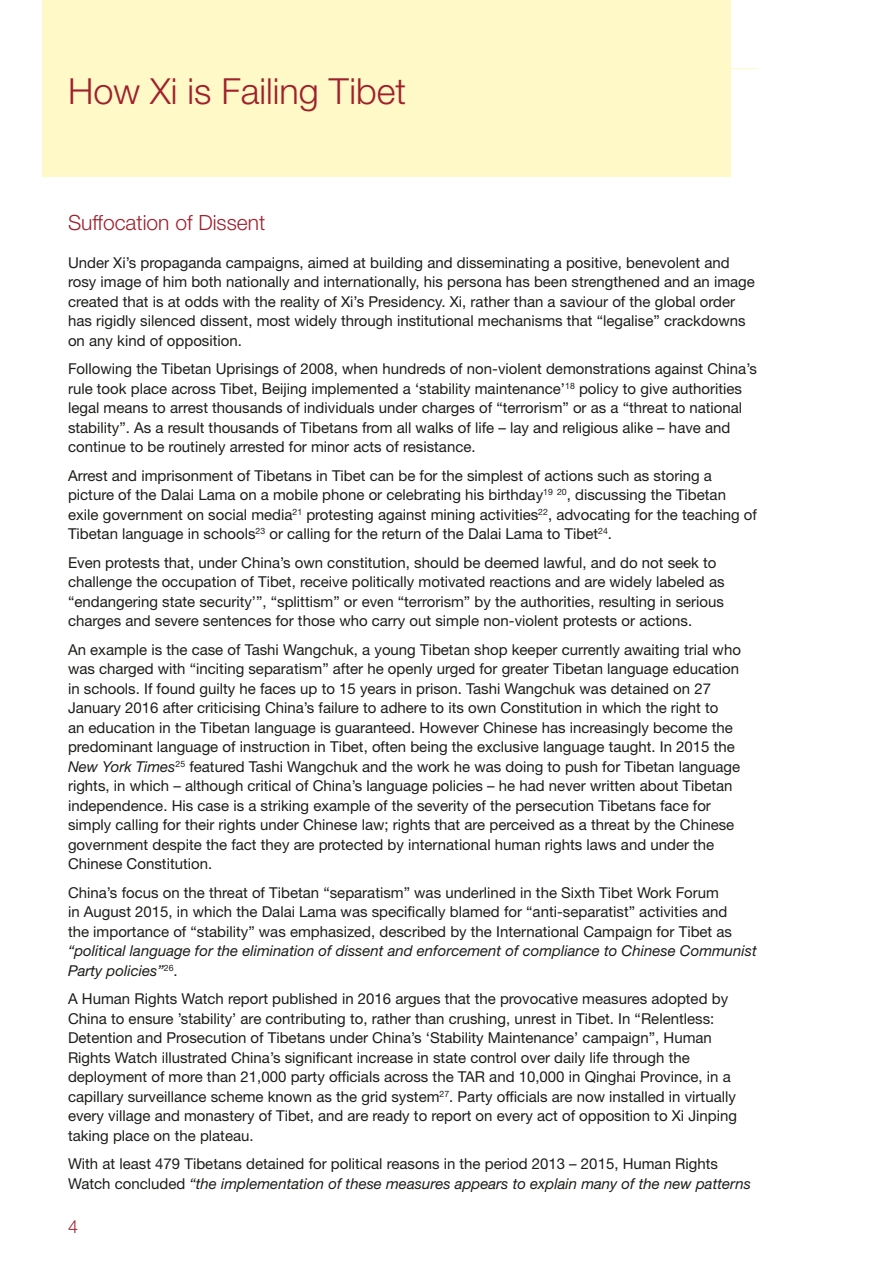
<style>
.page{position:relative;width:893px;height:1263px;background:#fff}
.page>*{position:absolute;margin:0;border:0;box-sizing:border-box;transform-origin:0 0}
.t1{font:300 36px "Helvetica Neue LT Std";color:#a0202c}
.t2{font:300 21px "Helvetica Neue LT Std";color:#a0202c}
.t3{font:300 18px "Helvetica Neue LT Std";color:#a0202c}
.t4{font:15px/19.5px "Helvetica Neue LT Std";color:#1d1d1b}
.t5{font:italic 15px/19.5px "Helvetica Neue LT Std";color:#1d1d1b}
.s1{font-style:italic}
.s2{font-style:normal}
</style>
<div class="page">
<div style="left:43px;top:0;width:688px;height:176px;background:#fff9c7"></div>
<h1 class="t1" style="left:68px;top:69px;width:340px">How Xi is Failing Tibet</h1>
<h2 class="t2" style="left:68px;top:210px;width:199px">Suffocation of Dissent</h2>
<p class="t4" style="left:68px;top:252px;width:688px">Under Xi’s propaganda campaigns, aimed at building and disseminating a positive, benevolent and rosy image of him both nationally and internationally, his persona has been strengthened and an image created that is at odds with the reality of Xi’s Presidency. Xi, rather than a saviour of the global order has rigidly silenced dissent, most widely through institutional mechanisms that “legalise” crackdowns on any kind of opposition.</p>
<p class="t4" style="left:68px;top:359px;width:690px">Following the Tibetan Uprisings of 2008, when hundreds of non-violent demonstrations against China’s rule took place across Tibet, Beijing implemented a ‘stability maintenance’<sup>18</sup> policy to give authorities legal means to arrest thousands of individuals under charges of “terrorism” or as a “threat to national stability”. As a result thousands of Tibetans from all walks of life – lay and religious alike – have and continue to be routinely arrested for minor acts of resistance.</p>
<p class="t4" style="left:68px;top:465px;width:690px">Arrest and imprisonment of Tibetans in Tibet can be for the simplest of actions such as storing a picture of the Dalai Lama on a mobile phone or celebrating his birthday<sup>19</sup> <sup>20</sup>, discussing the Tibetan exile government on social media<sup>21</sup> protesting against mining activities<sup>22</sup>, advocating for the teaching of Tibetan language in schools<sup>23</sup> or calling for the return of the Dalai Lama to Tibet<sup>24</sup>.</p>
<p class="t4" style="left:68px;top:552px;width:658px">Even protests that, under China’s own constitution, should be deemed lawful, and do not seek to challenge the occupation of Tibet, receive politically motivated reactions and are widely labeled as “endangering state security’”, “splittism” or even “terrorism” by the authorities, resulting in serious charges and severe sentences for those who carry out simple non-violent protests or actions.</p>
<p class="t4" style="left:68px;top:639px;width:674px">An example is the case of Tashi Wangchuk, a young Tibetan shop keeper currently awaiting trial who was charged with “inciting separatism” after he openly urged for greater Tibetan language education in schools. If found guilty he faces up to 15 years in prison. Tashi Wangchuk was detained on 27<br>January 2016 after criticising China’s failure to adhere to its own Constitution in which the right to<br>an education in the Tibetan language is guaranteed. However Chinese has increasingly become the predominant language of instruction in Tibet, often being the exclusive language taught. In 2015 the <span class="s1">New York Times</span><sup>25</sup> featured Tashi Wangchuk and the work he was doing to push for Tibetan language rights, in which – although critical of China’s language policies – he had never written about Tibetan independence. His case is a striking example of the severity of the persecution Tibetans face for simply calling for their rights under Chinese law; rights that are perceived as a threat by the Chinese government despite the fact they are protected by international human rights laws and under the Chinese Constitution.</p>
<p class="t4" style="left:68px;top:882px;width:665px">China’s focus on the threat of Tibetan “separatism” was underlined in the Sixth Tibet Work Forum in August 2015, in which the Dalai Lama was specifically blamed for “anti-separatist” activities and the importance of “stability” was emphasized, described by the International Campaign for Tibet as</p>
<p class="t5" style="left:68px;top:941px;width:690px">“political language for the elimination of dissent and enforcement of compliance to Chinese Communist<br>Party policies”<sup>26</sup><span class="s2">.</span></p>
<p class="t4" style="left:68px;top:989px;width:671px">A Human Rights Watch report published in 2016 argues that the provocative measures adopted by China to ensure ’stability’ are contributing to, rather than crushing, unrest in Tibet. In “Relentless:<br>Detention and Prosecution of Tibetans under China’s ‘Stability Maintenance’ campaign”, Human Rights Watch illustrated China’s significant increase in state control over daily life through the deployment of more than 21,000 party officials across the TAR and 10,000 in Qinghai Province, in a capillary surveillance scheme known as the grid system<sup>27</sup>. Party officials are now installed in virtually every village and monastery of Tibet, and are ready to report on every act of opposition to Xi Jinping taking place on the plateau.</p>
<p class="t4" style="left:68px;top:1154px;width:684px">With at least 479 Tibetans detained for political reasons in the period 2013 – 2015, Human Rights<br>Watch concluded <span class="s1">“the implementation of these measures appears to explain many of the new patterns</span></p>
<p class="t3" style="left:68px;top:1216px;width:12px">4</p>
</div>
